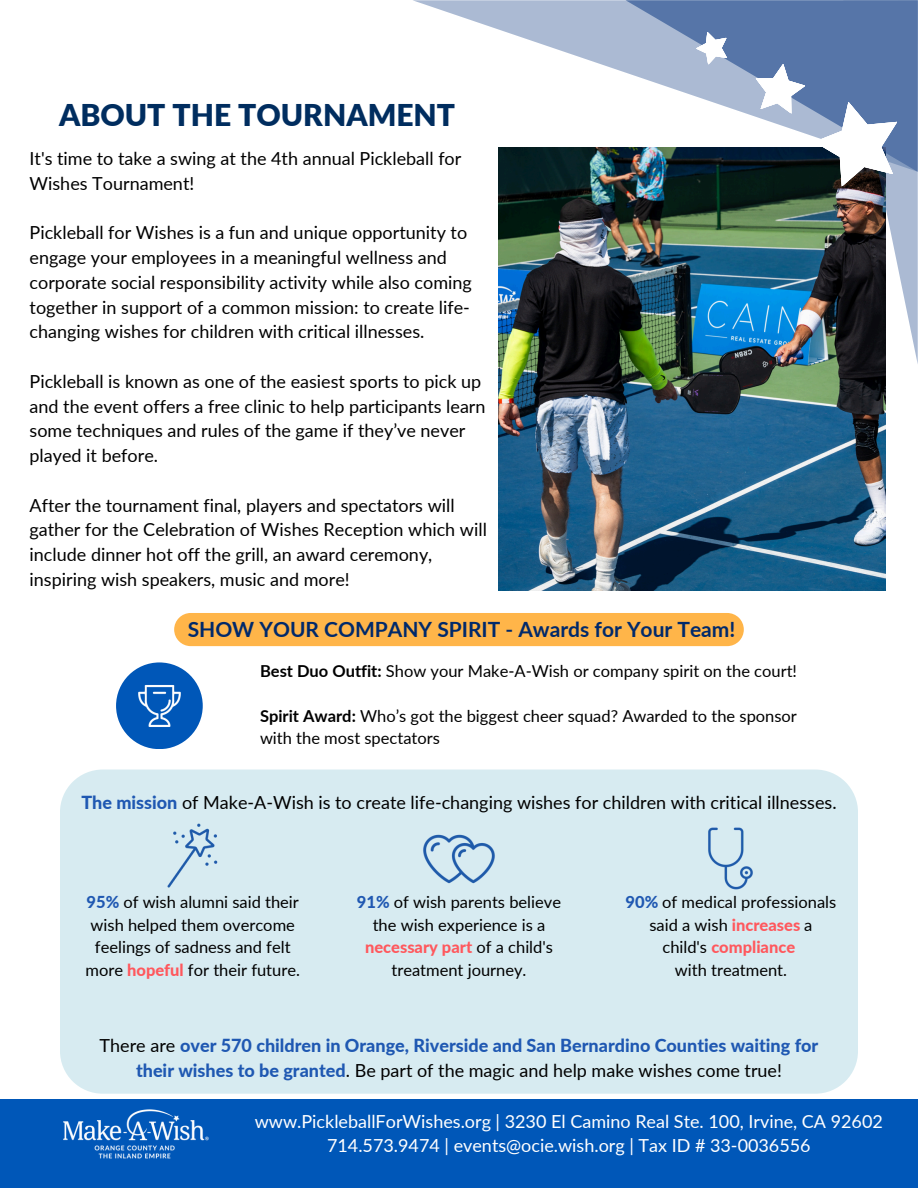
<style>
.page{position:relative;width:918px;height:1188px;background:#fff}
.page>*{position:absolute;margin:0;border:0;box-sizing:border-box;transform-origin:0 0}
.t1{font:900 30px "Lato";color:#002d5f}
.t2{font:700 21px "Lato";color:#00296b}
.t3{font:18px/24.8px "Lato";color:#000}
.t4{font:800 18px/24.8px "Lato";color:#1f58b2;text-align:center}
.t5{font:18px "Lato";color:#fff}
.t6{font:16.5px/22.5px "Lato";color:#000;text-align:center}
.s1{font-weight:700}
.s2{font-weight:800;color:#1f58b2}
.s3{font-weight:800;color:#ff585d}
.s4{font-weight:400;color:#000}
</style>
<div class="page">
<img style="left:498px;top:172px;width:387px;height:419px">
<svg style="left:413px;top:0;width:213px;height:172px"></svg>
<svg style="left:626px;top:0;width:125px;height:172px"></svg>
<svg style="left:751px;top:0;width:167px;height:364px;background:#647b91"></svg>
<svg style="left:692px;top:26px;width:41px;height:41px"></svg>
<div style="left:60px;top:770px;width:798px;height:324px;background:#d7ebf1"></div>
<img style="left:154px;top:816px;width:78px;height:78px">
<img style="left:412px;top:812px;width:93px;height:93px">
<img style="left:692px;top:820px;width:78px;height:78px">
<div style="left:116px;top:662px;width:87px;height:87px;background:#0057b8;border-radius:50%"></div>
<img style="left:125px;top:672px;width:69px;height:68px">
<div style="left:174px;top:613px;width:570px;height:33px;background:#ffb549"></div>
<div style="left:0;top:1099px;width:918px;height:89px;background:#0057b8"></div>
<img style="left:63px;top:1109px;width:146px;height:50px">
<h1 class="t1" style="left:59px;top:96px;width:398px">ABOUT THE TOURNAMENT</h1>
<p class="t3" style="left:30px;top:146px;width:433px">It's time to take a swing at the 4th annual Pickleball for<br>Wishes Tournament!</p>
<p class="t3" style="left:30px;top:220px;width:444px">Pickleball for Wishes is a fun and unique opportunity to engage your employees in a meaningful wellness and corporate social responsibility activity while also coming together in support of a common mission: to create life&shy;changing wishes for children with critical illnesses.</p>
<p class="t3" style="left:30px;top:369px;width:457px">Pickleball is known as one of the easiest sports to pick up and the event offers a free clinic to help participants learn some techniques and rules of the game if they’ve never played it before.</p>
<p class="t3" style="left:30px;top:492px;width:459px">After the tournament final, players and spectators will gather for the Celebration of Wishes Reception which will include dinner hot off the grill, an award ceremony, inspiring wish speakers, music and more!</p>
<p class="t2" style="left:188px;top:617px;width:549px">SHOW YOUR COMPANY SPIRIT - Awards for Your Team!</p>
<p class="t6" style="left:260px;top:659px;width:539px"><span class="s1">Best Duo Outfit:</span> Show your Make-A-Wish or company spirit on the court!</p>
<p class="t6" style="left:260px;top:704px;width:538px;text-align:left"><span class="s1">Spirit Award:</span> Who’s got the biggest cheer squad? Awarded to the sponsor with the most spectators</p>
<p class="t3" style="left:81px;top:790px;width:757px"><span class="s2">The mission</span> of Make-A-Wish is to create life-changing wishes for children with critical illnesses.</p>
<h2 class="t6" style="left:86px;top:891px;width:216px"><span class="s2">95%</span> of wish alumni said their wish helped them overcome feelings of sadness and felt more <span class="s3">hopeful</span> for their future.</h2>
<p class="t6" style="left:357px;top:891px;width:206px"><span class="s2">91%</span> of wish parents believe the wish experience is a <span class="s3">necessary part</span> of a child's treatment journey.</p>
<p class="t6" style="left:626px;top:891px;width:212px"><span class="s2">90%</span> of medical professionals said a wish <span class="s3">increases</span> a child's <span class="s3">compliance</span></p>
<p class="t6" style="left:675px;top:958px;width:114px">with treatment.</p>
<p class="t4" style="left:100px;top:1033px;width:720px"><span class="s4">There are</span> over 570 children in Orange, Riverside and San Bernardino Counties waiting for their wishes to be granted<span class="s4">. Be part of the magic and help make wishes come true!</span></p>
<p class="t5" style="left:255px;top:1110px;width:630px">www.PickleballForWishes.org | 3230 El Camino Real Ste. 100, Irvine, CA 92602</p>
<p class="t5" style="left:327px;top:1135px;width:485px">714.573.9474 | events@ocie.wish.org | Tax ID # 33-0036556</p>
</div>
